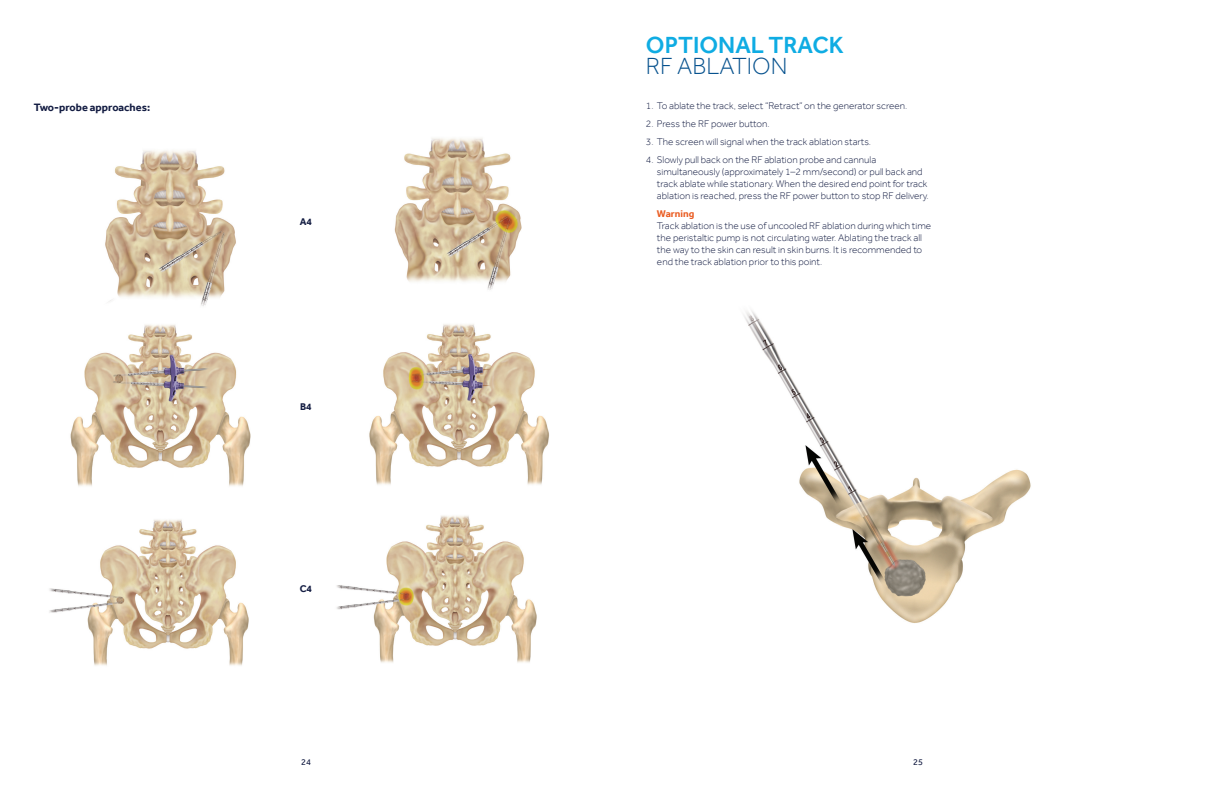
<style>
.page{position:relative;width:1224px;height:792px;background:#fff}
.page>*{position:absolute;margin:0;border:0;box-sizing:border-box;transform-origin:0 0}
.Page_Head{font:500 24px/20.9px "Effra";color:#0face3}
.probe_headings{font:700 11px "Effra";color:#131c42}
.Body-gray{font:300 10px/12px "Effra";color:#131c42}
.Body-blue{font:300 10px/12px "Effra";color:#131c42}
.Important{font:700 10px "Effra";color:#ea5d23}
.Body-gray-2{font:700 10px "Effra";color:#131c42}
.t1{font:9px "Effra";color:#131c42}
.s1{font-weight:300;color:#07528e}
</style>
<div class="page">
<img style="left:744px;top:310px;width:287px;height:313px">
<img style="left:105px;top:150px;width:131px;height:156px">
<img style="left:394px;top:138px;width:128px;height:152px">
<img style="left:49px;top:519px;width:200px;height:147px">
<img style="left:336px;top:515px;width:201px;height:148px">
<img style="left:70px;top:324px;width:181px;height:162px">
<img style="left:369px;top:324px;width:180px;height:161px">
<p class="probe_headings" style="left:34px;top:100px;width:118px">Two-probe approaches:</p>
<p class="Body-gray-2" style="left:300px;top:216px;width:14px">A4</p>
<p class="Body-gray-2" style="left:300px;top:400px;width:13px">B4</p>
<p class="Body-gray-2" style="left:300px;top:582px;width:14px">C4</p>
<p class="Page_Head" style="left:646px;top:34px;width:199px">OPTIONAL TRACK<br><span class="s1">RF ABLATION</span></p>
<p class="Body-gray" style="left:646px;top:99px;width:263px">1. To ablate the track, select “Retract” on the generator screen.</p>
<p class="Body-gray" style="left:646px;top:117px;width:125px">2. Press the RF power button.</p>
<p class="Body-gray" style="left:646px;top:135px;width:227px">3. The screen will signal when the track ablation starts.</p>
<p class="Body-gray" style="left:657px;top:153px;width:273px;text-indent:-11px">4. Slowly pull back on the RF ablation probe and cannula simultaneously (approximately 1–2 mm/second) or pull back and track ablate while stationary. When the desired end point for track ablation is reached, press the RF power button to stop RF delivery.</p>
<p class="Important" style="left:657px;top:207px;width:39px">Warning</p>
<p class="Body-blue" style="left:657px;top:219px;width:276px">Track ablation is the use of uncooled RF ablation during which time the peristaltic pump is not circulating water. Ablating the track all the way to the skin can result in skin burns. It is recommended to end the track ablation prior to this point.</p>
<p class="t1" style="left:301px;top:757px;width:11px">24</p>
<p class="t1" style="left:913px;top:757px;width:11px">25</p>
</div>
